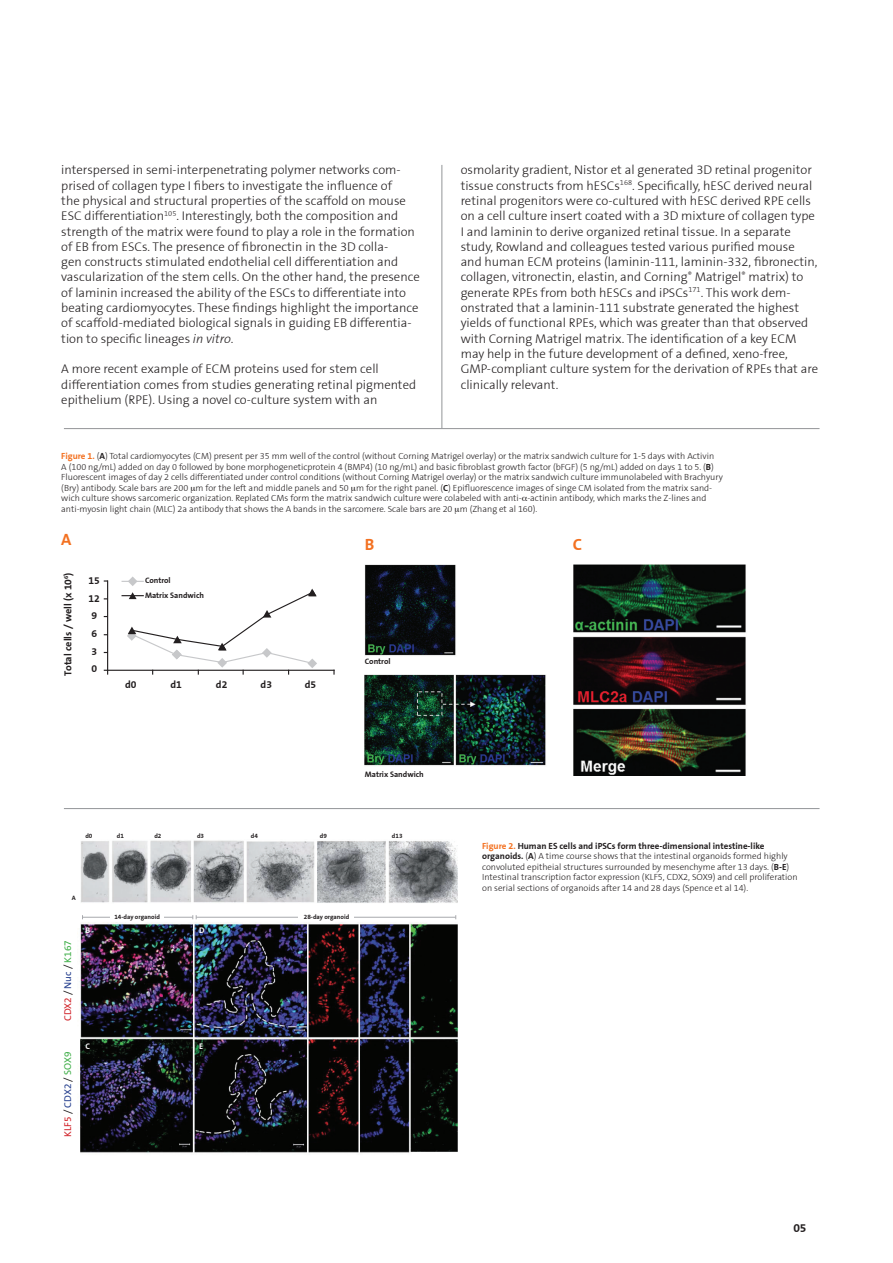
<style>
.page{position:relative;width:893px;height:1263px;background:#fff}
.page>*{position:absolute;margin:0;border:0;box-sizing:border-box;transform-origin:0 0}
.t1{font:700 16.5px "Corning Sans";color:#f37121}
.t2{font:300 12.75px/15.3px "Corning Sans";color:#231f20}
.t3{font:700 12px "Corning Sans";color:#231f20}
.t4{font:700 10.35px/17.7px "Corning Sans";color:#231f20}
.t5{font:10.05px "Corning Sans";color:#d1232a}
.t6{font:300 9px/10.5px "Corning Sans";color:#231f20}
.t7{font:700 8.25px "Corning Sans";color:#fff}
.t8{font:700 8.1px/14.9px "Corning Sans";color:#231f20}
.t9{font:700 6.45px "Corning Sans";color:#231f20}
.s1{font-style:italic}
.s2{font-weight:700;color:#f37121}
.s3{font-weight:700}
.s4{color:#231f20}
.s5{color:#253f8e}
.s6{color:#40ae49}
</style>
<div class="page">
<img style="left:365px;top:565px;width:91px;height:91px">
<img style="left:365px;top:675px;width:181px;height:91px">
<hr style="left:64px;top:428px;width:755px;height:1px;background:#939598">
<hr style="left:64px;top:808px;width:755px;height:1px;background:#939598">
<hr style="left:441px;top:165px;width:1px;height:263px;background:#939598">
<img style="left:573px;top:565px;width:173px;height:210px">
<hr style="left:107px;top:580px;width:1px;height:95px;background:#231f20">
<hr style="left:104px;top:670px;width:231px;height:1px;background:#231f20">
<svg style="left:122px;top:576px;width:195px;height:99px"></svg>
<img style="left:78px;top:840px;width:380px;height:313px">
<hr style="left:83px;top:917px;width:110px;height:1px;background:#a8a9ad">
<div style="left:110px;top:911px;width:54px;height:10px;background:#fff"></div>
<hr style="left:196px;top:917px;width:260px;height:1px;background:#a8a9ad">
<svg style="left:192px;top:915px;width:5px;height:4px"></svg>
<div style="left:298px;top:911px;width:56px;height:10px;background:#fff"></div>
<p class="t2" style="left:61px;top:162px;width:360px">interspersed in semi-interpenetrating polymer networks com&shy;prised of collagen type I fibers to investigate the influence of<br>the physical and structural properties of the scaffold on mouse ESC differentiation<sup>105</sup>. Interestingly, both the composition and strength of the matrix were found to play a role in the formation of EB from ESCs. The presence of fibronectin in the 3D colla-<br>gen constructs stimulated endothelial cell differentiation and vascularization of the stem cells. On the other hand, the presence of laminin increased the ability of the ESCs to differentiate into beating cardiomyocytes. These findings highlight the importance of scaffold-mediated biological signals in guiding EB differentia&shy;tion to specific lineages <span class="s1">in vitro</span>.</p>
<p class="t2" style="left:61px;top:361px;width:356px">A more recent example of ECM proteins used for stem cell differentiation comes from studies generating retinal pigmented epithelium (RPE). Using a novel co-culture system with an</p>
<p class="t2" style="left:461px;top:162px;width:359px">osmolarity gradient, Nistor et al generated 3D retinal progenitor tissue constructs from hESCs<sup>168</sup>. Specifically, hESC derived neural retinal progenitors were co-cultured with hESC derived RPE cells on a cell culture insert coated with a 3D mixture of collagen type I and laminin to derive organized retinal tissue. In a separate study, Rowland and colleagues tested various purified mouse and human ECM proteins (laminin-111, laminin-332, fibronectin, collagen, vitronectin, elastin, and Corning<sup>®</sup> Matrigel<sup>®</sup> matrix) to generate RPEs from both hESCs and iPSCs<sup>171</sup>. This work dem&shy;onstrated that a laminin-111 substrate generated the highest yields of functional RPEs, which was greater than that observed with Corning Matrigel matrix. The identification of a key ECM may help in the future development of a defined, xeno-free, GMP-compliant culture system for the derivation of RPEs that are clinically relevant.</p>
<p class="t6" style="left:61px;top:451px;width:663px"><span class="s2">Figure 1.</span> (<span class="s3">A</span>) Total cardiomyocytes (CM) present per 35 mm well of the control (without Corning Matrigel overlay) or the matrix sandwich culture for 1-5 days with Activin<br>A (100 ng/mL) added on day 0 followed by bone morphogeneticprotein 4 (BMP4) (10 ng/mL) and basic fibroblast growth factor (bFGF) (5 ng/mL) added on days 1 to 5. (<span class="s3">B</span>)<br>Fluorescent images of day 2 cells differentiated under control conditions (without Corning Matrigel overlay) or the matrix sandwich culture immunolabeled with Brachyury (Bry) antibody. Scale bars are 200 m for the left and middle panels and 50 m for the right panel. (<span class="s3">C</span>) Epifluorescence images of singe CM isolated from the matrix sand&shy;wich culture shows sarcomeric organization. Replated CMs form the matrix sandwich culture were colabeled with anti- -actinin antibody, which marks the Z-lines and anti-myosin light chain (MLC) 2a antibody that shows the A bands in the sarcomere. Scale bars are 20 m (Zhang et al 160).</p>
<p class="t1" style="left:61px;top:530px;width:12px">A</p>
<p class="t1" style="left:365px;top:535px;width:11px">B</p>
<p class="t1" style="left:573px;top:535px;width:11px">C</p>
<p class="t4" style="left:59px;top:675px;width:104px;rotate:-90deg">Total cells / well (x 10<sup>6</sup>)</p>
<p class="t4" style="left:89px;top:572px;width:13px">15<br>12<br>9<br>6<br>3<br>0</p>
<p class="t4" style="left:125px;top:675px;width:13px">d0</p>
<p class="t4" style="left:171px;top:675px;width:13px">d1</p>
<p class="t4" style="left:216px;top:675px;width:13px">d2</p>
<p class="t4" style="left:261px;top:675px;width:13px">d3</p>
<p class="t4" style="left:305px;top:675px;width:13px">d5</p>
<p class="t8" style="left:145px;top:573px;width:61px">Control<br>Matrix Sandwich</p>
<p class="t8" style="left:365px;top:654px;width:27px">Control</p>
<p class="t8" style="left:365px;top:766px;width:61px">Matrix Sandwich</p>
<p class="t9" style="left:85px;top:832px;width:9px">d0</p>
<p class="t9" style="left:117px;top:832px;width:9px">d1</p>
<p class="t9" style="left:154px;top:832px;width:9px">d2</p>
<p class="t9" style="left:197px;top:832px;width:9px">d3</p>
<p class="t9" style="left:251px;top:832px;width:9px">d4</p>
<p class="t9" style="left:320px;top:832px;width:9px">d9</p>
<p class="t9" style="left:392px;top:832px;width:12px">d13</p>
<p class="t9" style="left:72px;top:894px;width:5px">A</p>
<p class="t5" style="left:62px;top:1021px;width:82px;rotate:-90deg">CDX2 <span class="s4">/</span> <span class="s5">Nuc</span> <span class="s4">/</span> <span class="s6">K167</span></p>
<p class="t5" style="left:62px;top:1137px;width:87px;rotate:-90deg">KLF5 <span class="s4">/</span> <span class="s5">CDX2</span> <span class="s4">/</span> <span class="s6">SOX9</span></p>
<p class="t9" style="left:114px;top:913px;width:47px">14-day organoid</p>
<p class="t9" style="left:304px;top:913px;width:47px">28-day organoid</p>
<p class="t7" style="left:85px;top:926px;width:6px">B</p>
<p class="t7" style="left:199px;top:926px;width:7px">D</p>
<p class="t7" style="left:85px;top:1042px;width:6px">C</p>
<p class="t7" style="left:199px;top:1042px;width:6px">E</p>
<p class="t6" style="left:482px;top:840px;width:317px"><span class="s2">Figure 2.</span> <span class="s3">Human ES cells and iPSCs form three-dimensional intestine-like organoids.</span> (<span class="s3">A</span>) A time course shows that the intestinal organoids formed highly convoluted epitheial structures surrounded by mesenchyme after 13 days. (<span class="s3">B-E</span>)<br>Intestinal transcription factor expression (KLF5, CDX2, SOX9) and cell proliferation on serial sections of organoids after 14 and 28 days (Spence et al 14).</p>
<p class="t3" style="left:793px;top:1221px;width:15px">05</p>
</div>
